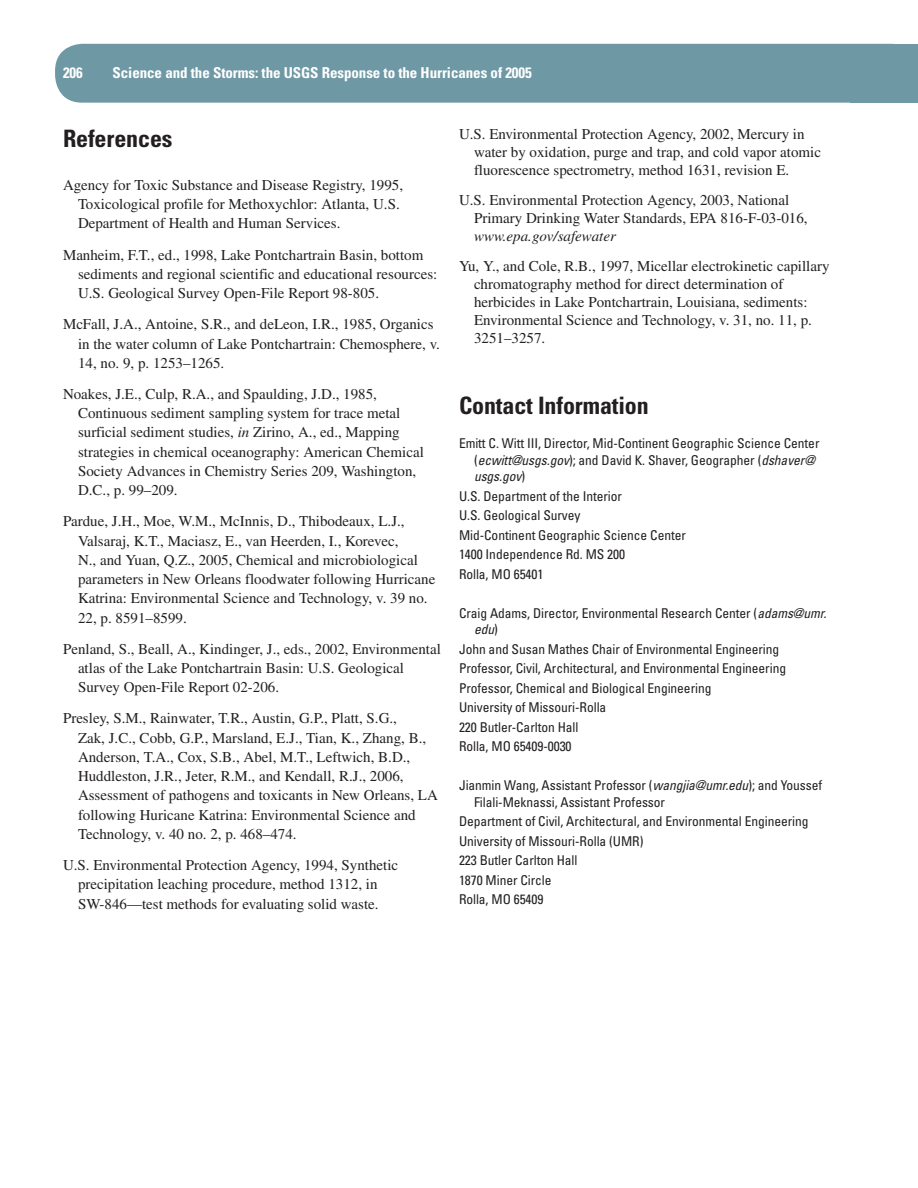
<style>
.page{position:relative;width:918px;height:1188px;background:#fff}
.page>*{position:absolute;margin:0;border:0;box-sizing:border-box;transform-origin:0 0}
.Heading_1{font:700 condensed 24px "Univers";letter-spacing:-.005em;color:#231f20}
.t1{font:15px/19.2px "Times";color:#231f20}
.t2{font:700 condensed 15px "Univers";letter-spacing:-.005em;color:#fff}
.Colophon{font:condensed 13.5px/16.5px "Univers";letter-spacing:-.005em;color:#231f20}
.s1{font-style:italic}
</style>
<div class="page">
<div style="left:851px;top:44px;width:67px;height:59px;background:#6f98a5"></div>
<div style="left:55px;top:44px;width:863px;height:59px;background:#6f98a5;border-radius:27px"></div>
<p class="t2" style="left:63px;top:63px;width:21px">206</p>
<p class="t2" style="left:113px;top:63px;width:421px">Science and the Storms: the USGS Response to the Hurricanes of 2005</p>
<p class="Heading_1" style="left:63px;top:124px;width:111px">References</p>
<p class="t1" style="left:78px;top:175px;width:327px;text-indent:-15px">Agency for Toxic Substance and Disease Registry, 1995,<br>Toxicological profile for Methoxychlor: Atlanta, U.S.<br>Department of Health and Human Services.</p>
<p class="t1" style="left:78px;top:245px;width:361px;text-indent:-15px">Manheim, F.T., ed., 1998, Lake Pontchartrain Basin, bottom sediments and regional scientific and educational resources:<br>U.S. Geological Survey Open-File Report 98-805.</p>
<p class="t1" style="left:78px;top:315px;width:363px;text-indent:-15px">McFall, J.A., Antoine, S.R., and deLeon, I.R., 1985, Organics in the water column of Lake Pontchartrain: Chemosphere, v.<br>14, no. 9, p. 1253–1265.</p>
<p class="t1" style="left:78px;top:384px;width:347px;text-indent:-15px">Noakes, J.E., Culp, R.A., and Spaulding, J.D., 1985, Continuous sediment sampling system for trace metal surficial sediment studies, <span class="s1">in</span> Zirino, A., ed., Mapping strategies in chemical oceanography: American Chemical Society Advances in Chemistry Series 209, Washington, D.C., p. 99–209.</p>
<p class="t1" style="left:78px;top:512px;width:359px;text-indent:-15px">Pardue, J.H., Moe, W.M., McInnis, D., Thibodeaux, L.J., Valsaraj, K.T., Maciasz, E., van Heerden, I., Korevec,<br>N., and Yuan, Q.Z., 2005, Chemical and microbiological parameters in New Orleans floodwater following Hurricane Katrina: Environmental Science and Technology, v. 39 no.<br>22, p. 8591–8599.</p>
<p class="t1" style="left:78px;top:639px;width:364px;text-indent:-15px">Penland, S., Beall, A., Kindinger, J., eds., 2002, Environmental atlas of the Lake Pontchartrain Basin: U.S. Geological<br>Survey Open-File Report 02-206.</p>
<p class="t1" style="left:78px;top:709px;width:361px;text-indent:-15px">Presley, S.M., Rainwater, T.R., Austin, G.P., Platt, S.G.,<br>Zak, J.C., Cobb, G.P., Marsland, E.J., Tian, K., Zhang, B., Anderson, T.A., Cox, S.B., Abel, M.T., Leftwich, B.D., Huddleston, J.R., Jeter, R.M., and Kendall, R.J., 2006, Assessment of pathogens and toxicants in New Orleans, LA following Huricane Katrina: Environmental Science and Technology, v. 40 no. 2, p. 468–474.</p>
<p class="t1" style="left:63px;top:855px;width:337px;text-align:center">U.S. Environmental Protection Agency, 1994, Synthetic precipitation leaching procedure, method 1312, in<br>SW-846—test methods for evaluating solid waste.</p>
<p class="t1" style="left:474px;top:125px;width:349px;line-height:18px;text-indent:-15px">U.S. Environmental Protection Agency, 2002, Mercury in water by oxidation, purge and trap, and cold vapor atomic fluorescence spectrometry, method 1631, revision E.</p>
<p class="t1" style="left:474px;top:191px;width:335px;line-height:18px;text-indent:-15px">U.S. Environmental Protection Agency, 2003, National<br>Primary Drinking Water Standards, EPA 816-F-03-016, <span class="s1">www.epa.gov/safewater</span></p>
<p class="t1" style="left:474px;top:257px;width:357px;line-height:18px;text-indent:-15px">Yu, Y., and Cole, R.B., 1997, Micellar electrokinetic capillary chromatography method for direct determination of herbicides in Lake Pontchartrain, Louisiana, sediments:<br>Environmental Science and Technology, v. 31, no. 11, p.<br>3251–3257.</p>
<p class="Heading_1" style="left:459px;top:391px;width:191px">Contact Information</p>
<p class="Colophon" style="left:474px;top:435px;width:347px;text-indent:-15px">Emitt C. Witt III, Director, Mid-Continent Geographic Science Center (<span class="s1">ecwitt@usgs.gov</span>); and David K. Shaver, Geographer (<span class="s1">dshaver@ usgs.gov</span>)</p>
<p class="Colophon" style="left:459px;top:488px;width:164px">U.S. Department of the Interior</p>
<p class="Colophon" style="left:459px;top:507px;width:123px">U.S. Geological Survey</p>
<p class="Colophon" style="left:459px;top:527px;width:228px">Mid-Continent Geographic Science Center</p>
<p class="Colophon" style="left:459px;top:546px;width:168px">1400 Independence Rd. MS 200</p>
<p class="Colophon" style="left:459px;top:566px;width:86px">Rolla, MO 65401</p>
<p class="Colophon" style="left:474px;top:605px;width:354px;text-indent:-15px">Craig Adams, Director, Environmental Research Center (<span class="s1">adams@umr. edu</span>)</p>
<p class="Colophon" style="left:459px;top:641px;width:322px">John and Susan Mathes Chair of Environmental Engineering</p>
<p class="Colophon" style="left:459px;top:660px;width:329px">Professor, Civil, Architectural, and Environmental Engineering</p>
<p class="Colophon" style="left:459px;top:680px;width:254px">Professor, Chemical and Biological Engineering</p>
<p class="Colophon" style="left:459px;top:699px;width:149px">University of Missouri-Rolla</p>
<p class="Colophon" style="left:459px;top:719px;width:121px">220 Butler-Carlton Hall</p>
<p class="Colophon" style="left:459px;top:738px;width:114px">Rolla, MO 65409-0030</p>
<p class="Colophon" style="left:474px;top:777px;width:350px;text-indent:-15px">Jianmin Wang, Assistant Professor (<span class="s1">wangjia@umr.edu</span>); and Youssef<br>Filali-Meknassi, Assistant Professor</p>
<p class="Colophon" style="left:459px;top:813px;width:351px">Department of Civil, Architectural, and Environmental Engineering</p>
<p class="Colophon" style="left:459px;top:833px;width:186px">University of Missouri-Rolla (UMR)</p>
<p class="Colophon" style="left:459px;top:852px;width:120px">223 Butler Carlton Hall</p>
<p class="Colophon" style="left:459px;top:872px;width:94px">1870 Miner Circle</p>
<p class="Colophon" style="left:459px;top:891px;width:86px">Rolla, MO 65409</p>
</div>
